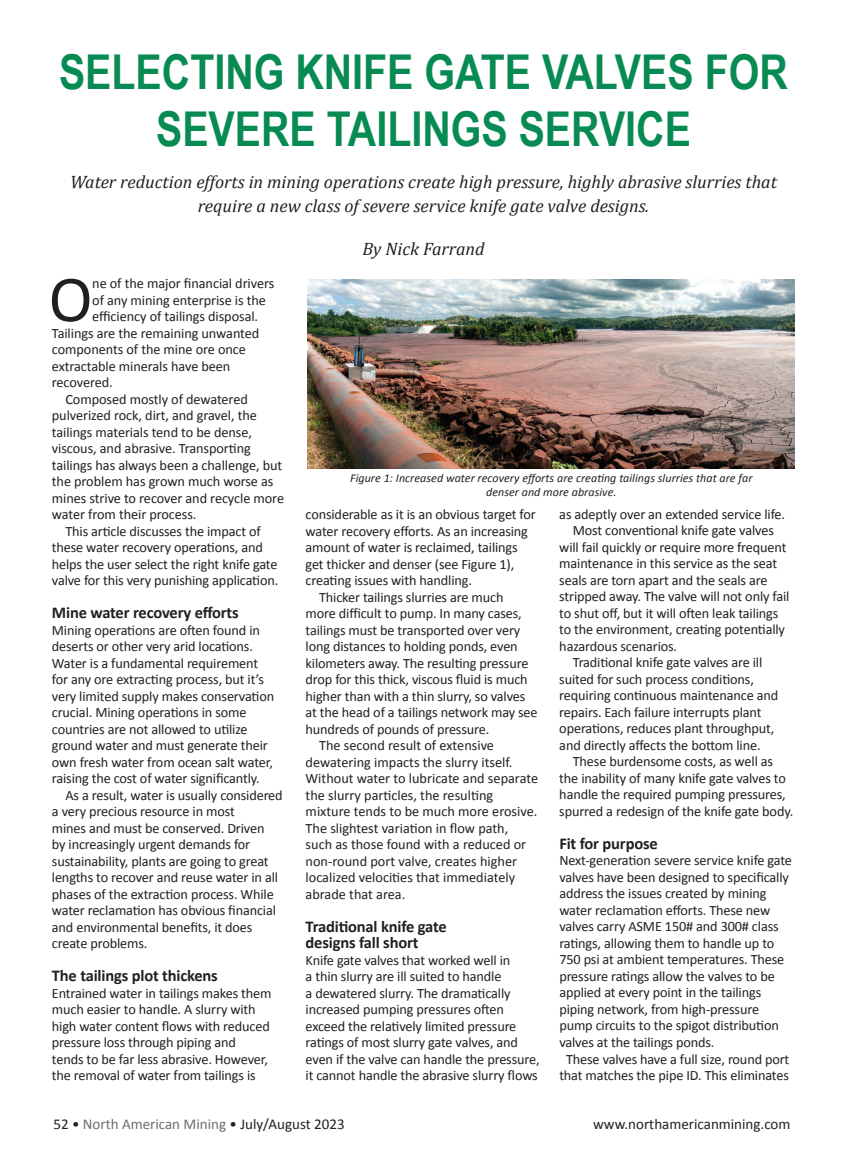
<style>
.page{position:relative;width:849px;height:1159px;background:#fff}
.page>*{position:absolute;margin:0;border:0;box-sizing:border-box;transform-origin:0 0}
.t1{font:66.3px "Calibri";color:#231f20}
.t2{font:700 48px/57.6px "Arial Narrow";color:#078b52;text-align:center}
.t3{font:italic 18px/24px "Cambria";color:#231f20;text-align:center}
.t4{font:700 16.5px/16.5px "Calibri";letter-spacing:-.01em;color:#231f20}
.t5{font:15px "Calibri";color:#231f20}
.t6{font:14.25px/16.5px "Calibri";letter-spacing:-.01em;color:#231f20}
.t7{font:italic 12px/13.5px "Calibri";letter-spacing:.005em;color:#231f20;text-align:center}
.s1{color:#6c6d70}
</style>
<div class="page">
<img style="left:307px;top:279px;width:487px;height:189px">
<h2 class="t2" style="left:59px;top:41px;width:730px">SELECTING KNIFE GATE VALVES FOR<br>SEVERE TAILINGS SERVICE</h2>
<p class="t3" style="left:70px;top:169px;width:708px">Water reduction efforts in mining operations create high pressure, highly abrasive slurries that require a new class of severe service knife gate valve designs.</p>
<p class="t3" style="left:362px;top:236px;width:124px">By Nick Farrand</p>
<h1 class="t1" style="left:49px;top:253px;width:45px">O</h1>
<p class="t6" style="left:92px;top:275px;width:183px">ne of the major financial drivers</p>
<p class="t6" style="left:92px;top:291px;width:175px">of any mining enterprise is the</p>
<p class="t6" style="left:92px;top:308px;width:167px">efficiency of tailings disposal.</p>
<p class="t6" style="left:52px;top:324px;width:209px">Tailings are the remaining unwanted</p>
<p class="t6" style="left:52px;top:341px;width:195px">components of the mine ore once</p>
<p class="t6" style="left:52px;top:357px;width:180px">extractable minerals have been</p>
<p class="t6" style="left:52px;top:374px;width:62px">recovered.</p>
<p class="t6" style="left:65px;top:390px;width:184px">Composed mostly of dewatered</p>
<p class="t6" style="left:52px;top:407px;width:206px">pulverized rock, dirt, and gravel, the</p>
<p class="t6" style="left:52px;top:423px;width:201px">tailings materials tend to be dense,</p>
<p class="t6" style="left:52px;top:440px;width:200px">viscous, and abrasive. Transporting</p>
<p class="t6" style="left:52px;top:456px;width:232px">tailings has always been a challenge, but</p>
<p class="t6" style="left:52px;top:473px;width:223px">the problem has grown much worse as</p>
<p class="t6" style="left:52px;top:489px;width:234px">mines strive to recover and recycle more</p>
<p class="t6" style="left:52px;top:506px;width:146px">water from their process.</p>
<p class="t6" style="left:65px;top:522px;width:197px">This article discusses the impact of</p>
<p class="t6" style="left:52px;top:539px;width:212px">these water recovery operations, and</p>
<p class="t6" style="left:52px;top:555px;width:227px">helps the user select the right knife gate</p>
<p class="t6" style="left:52px;top:572px;width:228px">valve for this very punishing application.</p>
<p class="t4" style="left:52px;top:604px;width:188px">Mine water recovery efforts</p>
<p class="t6" style="left:52px;top:621px;width:224px">Mining operations are often found in deserts or other very arid locations.<br>Water is a fundamental requirement for any ore extracting process, but it’s very limited supply makes conservation crucial. Mining operations in some countries are not allowed to utilize ground water and must generate their own fresh water from ocean salt water, raising the cost of water significantly.</p>
<p class="t6" style="left:52px;top:786px;width:232px;text-indent:13px">As a result, water is usually considered a very precious resource in most<br>mines and must be conserved. Driven<br>by increasingly urgent demands for sustainability, plants are going to great lengths to recover and reuse water in all phases of the extraction process. While water reclamation has obvious financial and environmental benefits, it does create problems.</p>
<p class="t4" style="left:52px;top:967px;width:167px">The tailings plot thickens</p>
<p class="t6" style="left:52px;top:984px;width:221px">Entrained water in tailings makes them much easier to handle. A slurry with high water content flows with reduced pressure loss through piping and<br>tends to be far less abrasive. However, the removal of water from tailings is</p>
<p class="t7" style="left:350px;top:471px;width:403px">Figure 1: Increased water recovery efforts are creating tailings slurries that are far denser and more abrasive.</p>
<p class="t6" style="left:559px;top:505px;width:227px">as adeptly over an extended service life.</p>
<p class="t6" style="left:572px;top:522px;width:202px">Most conventional knife gate valves</p>
<p class="t6" style="left:559px;top:538px;width:228px">will fail quickly or require more frequent</p>
<p class="t6" style="left:559px;top:555px;width:219px">maintenance in this service as the seat</p>
<p class="t6" style="left:559px;top:571px;width:209px">seals are torn apart and the seals are</p>
<p class="t6" style="left:559px;top:588px;width:232px">stripped away. The valve will not only fail</p>
<p class="t6" style="left:559px;top:604px;width:220px">to shut off, but it will often leak tailings</p>
<p class="t6" style="left:559px;top:621px;width:227px">to the environment, creating potentially</p>
<p class="t6" style="left:559px;top:637px;width:119px">hazardous scenarios.</p>
<p class="t6" style="left:572px;top:654px;width:191px">Traditional knife gate valves are ill</p>
<p class="t6" style="left:559px;top:670px;width:196px">suited for such process conditions,</p>
<p class="t6" style="left:559px;top:687px;width:220px">requiring continuous maintenance and</p>
<p class="t6" style="left:559px;top:703px;width:204px">repairs. Each failure interrupts plant</p>
<p class="t6" style="left:559px;top:720px;width:216px">operations, reduces plant throughput,</p>
<p class="t6" style="left:559px;top:736px;width:203px">and directly affects the bottom line.</p>
<p class="t6" style="left:572px;top:753px;width:202px">These burdensome costs, as well as</p>
<p class="t6" style="left:559px;top:769px;width:228px">the inability of many knife gate valves to</p>
<p class="t6" style="left:559px;top:786px;width:228px">handle the required pumping pressures,</p>
<p class="t6" style="left:559px;top:802px;width:235px">spurred a redesign of the knife gate body.</p>
<p class="t4" style="left:559px;top:834px;width:100px">Fit for purpose</p>
<p class="t6" style="left:559px;top:852px;width:234px">Next-generation severe service knife gate</p>
<p class="t6" style="left:559px;top:868px;width:231px">valves have been designed to specifically</p>
<p class="t6" style="left:559px;top:885px;width:209px">address the issues created by mining</p>
<p class="t6" style="left:559px;top:901px;width:212px">water reclamation efforts. These new</p>
<p class="t6" style="left:559px;top:918px;width:221px">valves carry ASME 150# and 300# class</p>
<p class="t6" style="left:559px;top:934px;width:216px">ratings, allowing them to handle up to</p>
<p class="t6" style="left:559px;top:951px;width:226px">750 psi at ambient temperatures. These</p>
<p class="t6" style="left:559px;top:967px;width:217px">pressure ratings allow the valves to be</p>
<p class="t6" style="left:559px;top:984px;width:203px">applied at every point in the tailings</p>
<p class="t6" style="left:559px;top:1000px;width:201px">piping network, from high-pressure</p>
<p class="t6" style="left:559px;top:1017px;width:221px">pump circuits to the spigot distribution</p>
<p class="t6" style="left:559px;top:1033px;width:157px">valves at the tailings ponds.</p>
<p class="t6" style="left:566px;top:1050px;width:225px">These valves have a full size, round port</p>
<p class="t6" style="left:559px;top:1066px;width:231px">that matches the pipe ID. This eliminates</p>
<p class="t6" style="left:305px;top:506px;width:232px">considerable as it is an obvious target for</p>
<p class="t6" style="left:305px;top:522px;width:224px">water recovery efforts. As an increasing</p>
<p class="t6" style="left:305px;top:539px;width:214px">amount of water is reclaimed, tailings</p>
<p class="t6" style="left:305px;top:555px;width:210px">get thicker and denser (see Figure 1),</p>
<p class="t6" style="left:305px;top:572px;width:168px">creating issues with handling.</p>
<p class="t6" style="left:319px;top:588px;width:186px">Thicker tailings slurries are much</p>
<p class="t6" style="left:305px;top:605px;width:217px">more difficult to pump. In many cases,</p>
<p class="t6" style="left:305px;top:621px;width:216px">tailings must be transported over very</p>
<p class="t6" style="left:305px;top:638px;width:214px">long distances to holding ponds, even</p>
<p class="t6" style="left:305px;top:654px;width:224px">kilometers away. The resulting pressure</p>
<p class="t6" style="left:305px;top:671px;width:223px">drop for this thick, viscous fluid is much</p>
<p class="t6" style="left:305px;top:687px;width:221px">higher than with a thin slurry, so valves</p>
<p class="t6" style="left:305px;top:704px;width:233px">at the head of a tailings network may see</p>
<p class="t6" style="left:305px;top:720px;width:185px">hundreds of pounds of pressure.</p>
<p class="t6" style="left:319px;top:737px;width:176px">The second result of extensive</p>
<p class="t6" style="left:305px;top:753px;width:208px">dewatering impacts the slurry itself.</p>
<p class="t6" style="left:305px;top:770px;width:234px">Without water to lubricate and separate</p>
<p class="t6" style="left:305px;top:786px;width:189px">the slurry particles, the resulting</p>
<p class="t6" style="left:305px;top:803px;width:233px">mixture tends to be much more erosive.</p>
<p class="t6" style="left:305px;top:819px;width:204px">The slightest variation in flow path,</p>
<p class="t6" style="left:305px;top:836px;width:222px">such as those found with a reduced or</p>
<p class="t6" style="left:305px;top:852px;width:213px">non-round port valve, creates higher</p>
<p class="t6" style="left:305px;top:869px;width:211px">localized velocities that immediately</p>
<p class="t6" style="left:305px;top:885px;width:101px">abrade that area.</p>
<p class="t4" style="left:305px;top:917px;width:143px">Traditional knife gate designs fall short</p>
<p class="t6" style="left:305px;top:951px;width:235px">Knife gate valves that worked well in<br>a thin slurry are ill suited to handle<br>a dewatered slurry. The dramatically increased pumping pressures often exceed the relatively limited pressure ratings of most slurry gate valves, and even if the valve can handle the pressure, it cannot handle the abrasive slurry flows</p>
<p class="t5" style="left:53px;top:1113px;width:293px">52 • <span class="s1">North American Mining</span> • July/August 2023</p>
<p class="t5" style="left:593px;top:1113px;width:199px">www.northamericanmining.com</p>
</div>
